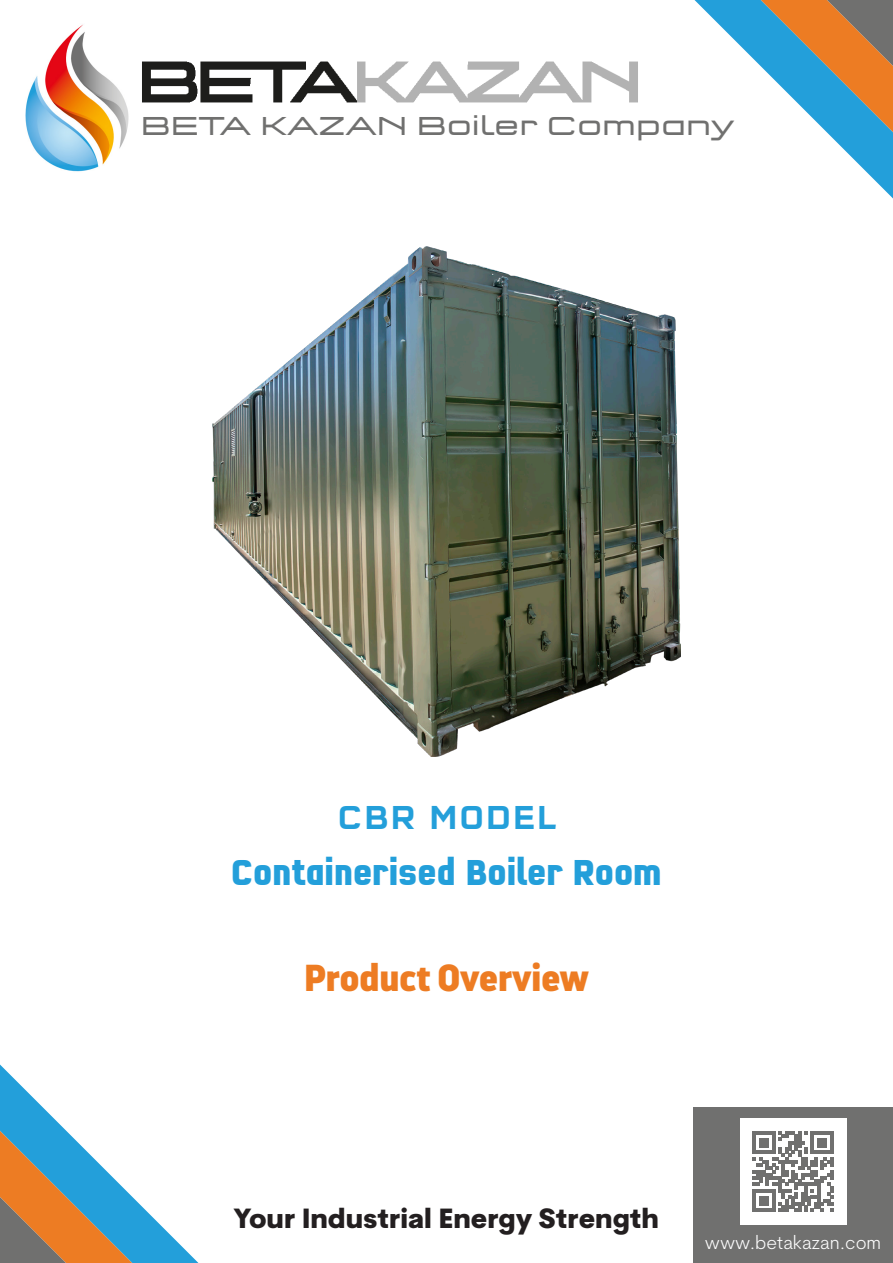
<style>
.page{position:relative;width:893px;height:1263px;background:#fff}
.page>*{position:absolute;margin:0;border:0;box-sizing:border-box;transform-origin:0 0}
.t1{font:700 37.5px "Q Type Comp";color:#239fda}
.t2{font:900 37.5px "Darwin Pro";color:#ed7c23}
.t3{font:500 34.5px "Q Type Cond";color:#239fda}
.t4{font:800 27px "Cerebri Sans Pro";color:#231f20}
.t5{font:27px "Q Type Ext";color:#70706f}
.t6{font:300 18.75px "Cerebri Sans Pro";color:#fff}
</style>
<div class="page">
<div style="left:693px;top:1108px;width:200px;height:155px;background:#70706f"></div>
<svg style="left:694px;top:0;width:199px;height:198px"></svg>
<svg style="left:0;top:1064px;width:198px;height:199px"></svg>
<img style="left:25px;top:24px;width:104px;height:148px">
<img style="left:142px;top:61px;width:496px;height:42px">
<div style="left:740px;top:1118px;width:106px;height:107px;background:#fff"></div>
<svg style="left:753px;top:1131px;width:80px;height:81px"></svg>
<img style="left:213px;top:247px;width:467px;height:510px">
<p class="t5" style="left:141px;top:110px;width:596px">BETA KAZAN Boiler Company</p>
<p class="t3" style="left:337px;top:796px;width:221px">CBR MODEL</p>
<p class="t1" style="left:231px;top:849px;width:432px">Containerised Boiler Room</p>
<p class="t2" style="left:304px;top:951px;width:286px">Product Overview</p>
<p class="t4" style="left:234px;top:1198px;width:427px">Your Industrial Energy Strength</p>
<p class="t6" style="left:705px;top:1230px;width:178px">www.betakazan.com</p>
</div>
